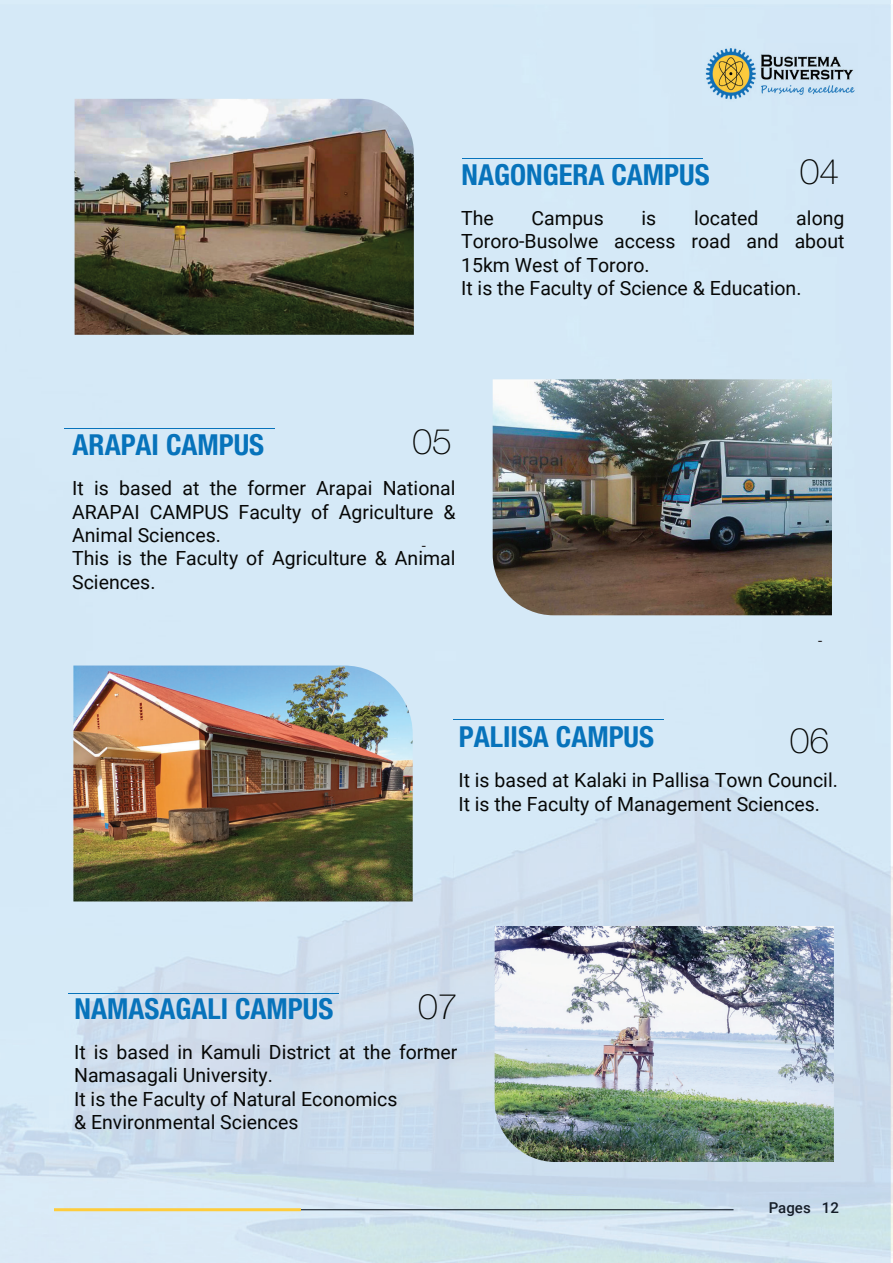
<style>
.page{position:relative;width:893px;height:1263px;background:#fff}
.page>*{position:absolute;margin:0;border:0;box-sizing:border-box;transform-origin:0 0}
.t1{font:100 35.4px "Helvetica Neue LTW1 G";color:#040503}
.t2{font:700 condensed 28.8px "Helvetica Neue Condensed";color:#0773bb}
.t3{font:19.5px/23.4px "Roboto";color:#070807}
.t4{font:500 15px "Roboto";color:#141d27}
.t5{font:15px "Roboto";color:#211d1e}
</style>
<div class="page">
<hr style="left:0;top:0;width:891px;height:4px;background:#d9ecf8">
<img style="left:840px;top:4px;width:53px;height:1259px">
<div style="left:0;top:4px;width:840px;height:786px;background:#d5e9f7"></div>
<img style="left:0;top:790px;width:840px;height:473px">
<img style="left:495px;top:926px;width:339px;height:236px">
<hr style="left:266px;top:1209px;width:467px;height:1px;background:#141d27">
<hr style="left:54px;top:1208px;width:247px;height:3px;background:#fecc3c">
<img style="left:73px;top:665px;width:340px;height:236px">
<img style="left:493px;top:379px;width:339px;height:236px">
<img style="left:75px;top:99px;width:339px;height:236px">
<img style="left:702px;top:44px;width:155px;height:62px">
<hr style="left:68px;top:993px;width:270px;height:1px;background:#0773bb">
<hr style="left:453px;top:719px;width:210px;height:1px;background:#0773bb">
<hr style="left:64px;top:428px;width:210px;height:1px;background:#0773bb">
<hr style="left:462px;top:158px;width:240px;height:1px;background:#0773bb">
<h2 class="t2" style="left:462px;top:157px;width:250px">NAGONGERA CAMPUS</h2>
<h1 class="t1" style="left:800px;top:150px;width:41px">04</h1>
<h2 class="t2" style="left:73px;top:427px;width:193px">ARAPAI CAMPUS</h2>
<p class="t3" style="left:461px;top:205px;width:34px">The</p>
<p class="t3" style="left:532px;top:205px;width:74px">Campus</p>
<p class="t3" style="left:641px;top:205px;width:16px">is</p>
<p class="t3" style="left:694px;top:205px;width:66px">located</p>
<p class="t3" style="left:461px;top:205px;width:385px;text-indent:335px">along<br>Tororo-Busolwe access road and about<br>15km West of Tororo.<br>It is the Faculty of Science &amp; Education.</p>
<h1 class="t1" style="left:412px;top:421px;width:41px">05</h1>
<p class="t3" style="left:72px;top:476px;width:385px">It is based at the former Arapai National<br>ARAPAI CAMPUS Faculty of Agriculture &amp;<br>Animal Sciences.<br>This is the Faculty of Agriculture &amp; Animal<br>Sciences.</p>
<p class="t5" style="left:422px;top:535px;width:6px">-</p>
<h2 class="t2" style="left:459px;top:719px;width:197px">PALIISA CAMPUS</h2>
<p class="t5" style="left:818px;top:630px;width:6px">-</p>
<h1 class="t1" style="left:790px;top:719px;width:41px">06</h1>
<h2 class="t2" style="left:75px;top:991px;width:260px">NAMASAGALI CAMPUS</h2>
<p class="t3" style="left:458px;top:768px;width:381px">It is based at Kalaki in Pallisa Town Council.<br>It is the Faculty of Management Sciences.</p>
<h1 class="t1" style="left:418px;top:985px;width:41px">07</h1>
<p class="t3" style="left:74px;top:1039px;width:385px">It is based in Kamuli District at the former<br>Namasagali University.<br>It is the Faculty of Natural Economics<br>&amp; Environmental Sciences</p>
<p class="t5" style="left:424px;top:1037px;width:6px">-</p>
<p class="t4" style="left:769px;top:1197px;width:72px">Pages 12</p>
</div>
